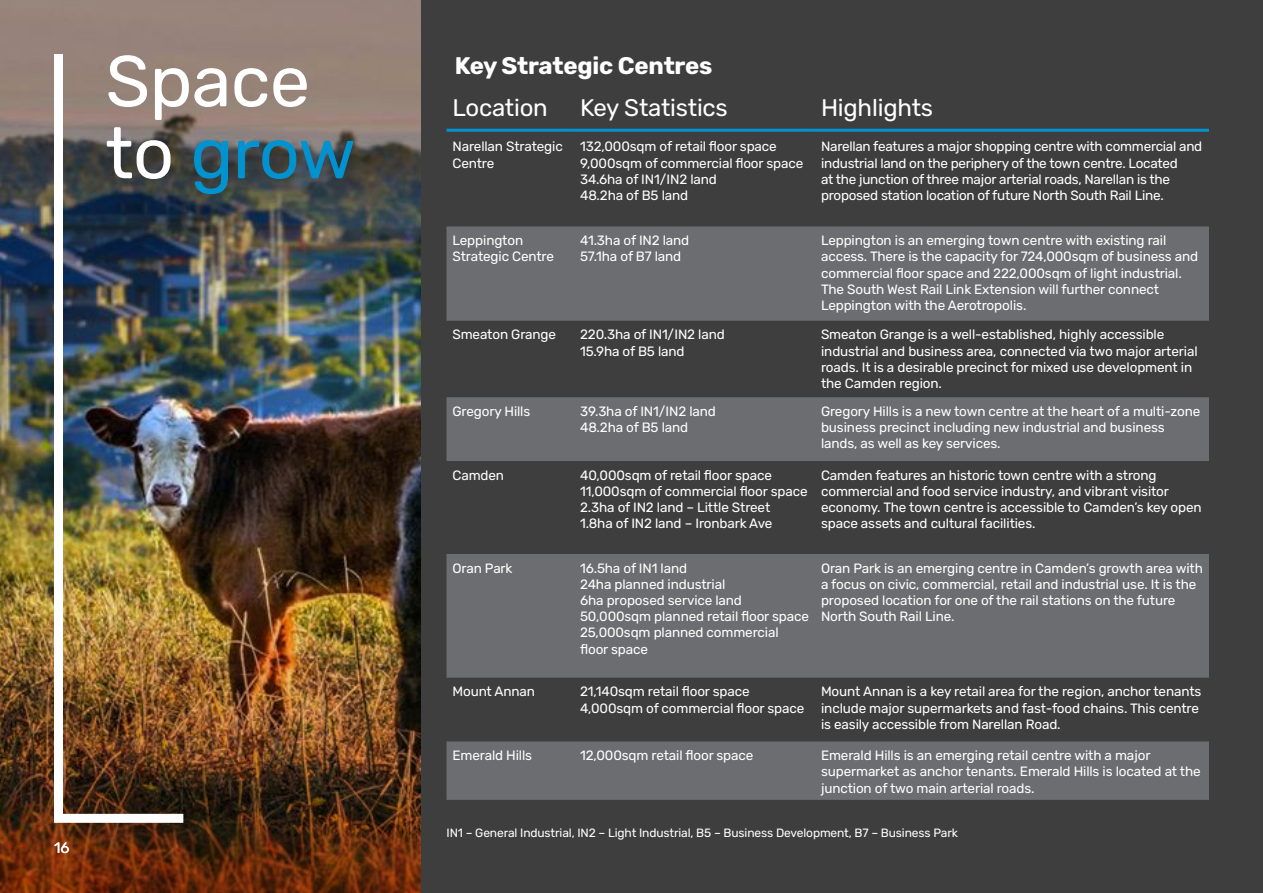
<style>
.page{position:relative;width:1263px;height:893px;background:#3e3e3f}
.page>*{position:absolute;margin:0;border:0;box-sizing:border-box;transform-origin:0 0}
.t1{font:72px/72px "Rubik";letter-spacing:-.01em;color:#fff}
.t2{font:24px "Rubik";letter-spacing:-.01em;color:#fff}
.t3{font:700 24px "Rubik";letter-spacing:-.01em;color:#fff}
.t4{font:15px "Rubik";color:#fff}
.t5{font:13.5px/16.2px "Rubik";letter-spacing:-.01em;color:#fff}
.t6{font:12px "Rubik";letter-spacing:-.01em;color:#fff}
.s1{color:#0093d0}
</style>
<div class="page">
<svg style="left:446px;top:226px;width:763px;height:574px;fill:#6c6d70"></svg>
<hr style="left:446px;top:129px;width:128px;height:3px;background:#0093d0">
<hr style="left:574px;top:129px;width:241px;height:3px;background:#0093d0">
<hr style="left:815px;top:129px;width:394px;height:3px;background:#0093d0">
<img style="left:0;top:0;width:421px;height:551px">
<img style="left:0;top:551px;width:421px;height:342px">
<div style="left:54px;top:814px;width:129px;height:9px;background:#fff"></div>
<div style="left:54px;top:54px;width:9px;height:762px;background:#fff"></div>
<p class="t1" style="left:105px;top:47px;width:252px">Space to <span class="s1">grow</span></p>
<p class="t4" style="left:54px;top:839px;width:17px">16</p>
<p class="t3" style="left:455px;top:52px;width:259px">Key Strategic Centres</p>
<p class="t2" style="left:452px;top:94px;width:97px">Location</p>
<p class="t2" style="left:580px;top:94px;width:149px">Key Statistics</p>
<p class="t2" style="left:821px;top:94px;width:114px">Highlights</p>
<p class="t5" style="left:452px;top:139px;width:112px">Narellan Strategic<br>Centre</p>
<p class="t5" style="left:580px;top:139px;width:198px">132,000sqm of retail floor space</p>
<p class="t5" style="left:821px;top:139px;width:383px">Narellan features a major shopping centre with commercial and industrial land on the periphery of the town centre. Located<br>at the junction of three major arterial roads, Narellan is the proposed station location of future North South Rail Line.</p>
<p class="t5" style="left:580px;top:155px;width:225px">9,000sqm of commercial floor space</p>
<p class="t5" style="left:580px;top:171px;width:138px">34.6ha of IN1/IN2 land</p>
<p class="t5" style="left:580px;top:187px;width:110px">48.2ha of B5 land</p>
<p class="t5" style="left:452px;top:233px;width:103px">Leppington<br>Strategic Centre</p>
<p class="t5" style="left:580px;top:233px;width:111px">41.3ha of IN2 land</p>
<p class="t5" style="left:580px;top:249px;width:103px">57.1ha of B7 land</p>
<p class="t5" style="left:821px;top:233px;width:379px">Leppington is an emerging town centre with existing rail access. There is the capacity for 724,000sqm of business and commercial floor space and 222,000sqm of light industrial.<br>The South West Rail Link Extension will further connect Leppington with the Aerotropolis.</p>
<p class="t5" style="left:452px;top:327px;width:105px">Smeaton Grange</p>
<p class="t5" style="left:580px;top:327px;width:146px">220.3ha of IN1/IN2 land</p>
<p class="t5" style="left:580px;top:343px;width:106px">15.9ha of B5 land</p>
<p class="t5" style="left:821px;top:327px;width:378px">Smeaton Grange is a well-established, highly accessible industrial and business area, connected via two major arterial roads. It is a desirable precinct for mixed use development in the Camden region.</p>
<p class="t5" style="left:452px;top:403px;width:79px">Gregory Hills</p>
<p class="t5" style="left:580px;top:403px;width:137px">39.3ha of IN1/IN2 land</p>
<p class="t5" style="left:580px;top:420px;width:110px">48.2ha of B5 land</p>
<p class="t5" style="left:821px;top:403px;width:381px">Gregory Hills is a new town centre at the heart of a multi-zone business precinct including new industrial and business lands, as well as key services.</p>
<p class="t5" style="left:452px;top:467px;width:53px">Camden</p>
<p class="t5" style="left:580px;top:467px;width:193px">40,000sqm of retail floor space</p>
<p class="t5" style="left:580px;top:483px;width:229px">11,000sqm of commercial floor space</p>
<p class="t5" style="left:580px;top:500px;width:192px">2.3ha of IN2 land – Little Street</p>
<p class="t5" style="left:580px;top:516px;width:194px">1.8ha of IN2 land – Ironbark Ave</p>
<p class="t5" style="left:821px;top:467px;width:382px">Camden features an historic town centre with a strong commercial and food service industry, and vibrant visitor economy. The town centre is accessible to Camden’s key open space assets and cultural facilities.</p>
<p class="t5" style="left:452px;top:560px;width:62px">Oran Park</p>
<p class="t5" style="left:580px;top:560px;width:109px">16.5ha of IN1 land</p>
<p class="t5" style="left:580px;top:576px;width:147px">24ha planned industrial</p>
<p class="t5" style="left:580px;top:592px;width:163px">6ha proposed service land</p>
<p class="t5" style="left:580px;top:609px;width:230px">50,000sqm planned retail floor space</p>
<p class="t5" style="left:580px;top:625px;width:200px">25,000sqm planned commercial floor space</p>
<p class="t5" style="left:821px;top:560px;width:383px">Oran Park is an emerging centre in Camden’s growth area with a focus on civic, commercial, retail and industrial use. It is the proposed location for one of the rail stations on the future North South Rail Line.</p>
<p class="t5" style="left:452px;top:684px;width:84px">Mount Annan</p>
<p class="t5" style="left:580px;top:684px;width:171px">21,140sqm retail floor space</p>
<p class="t5" style="left:580px;top:700px;width:226px">4,000sqm of commercial floor space</p>
<p class="t5" style="left:821px;top:684px;width:382px">Mount Annan is a key retail area for the region, anchor tenants include major supermarkets and fast-food chains. This centre is easily accessible from Narellan Road.</p>
<p class="t5" style="left:452px;top:748px;width:81px">Emerald Hills</p>
<p class="t5" style="left:580px;top:748px;width:175px">12,000sqm retail floor space</p>
<p class="t5" style="left:821px;top:748px;width:381px">Emerald Hills is an emerging retail centre with a major supermarket as anchor tenants. Emerald Hills is located at the junction of two main arterial roads.</p>
<p class="t6" style="left:446px;top:826px;width:513px">IN1 – General Industrial, IN2 – Light Industrial, B5 – Business Development, B7 – Business Park</p>
</div>
